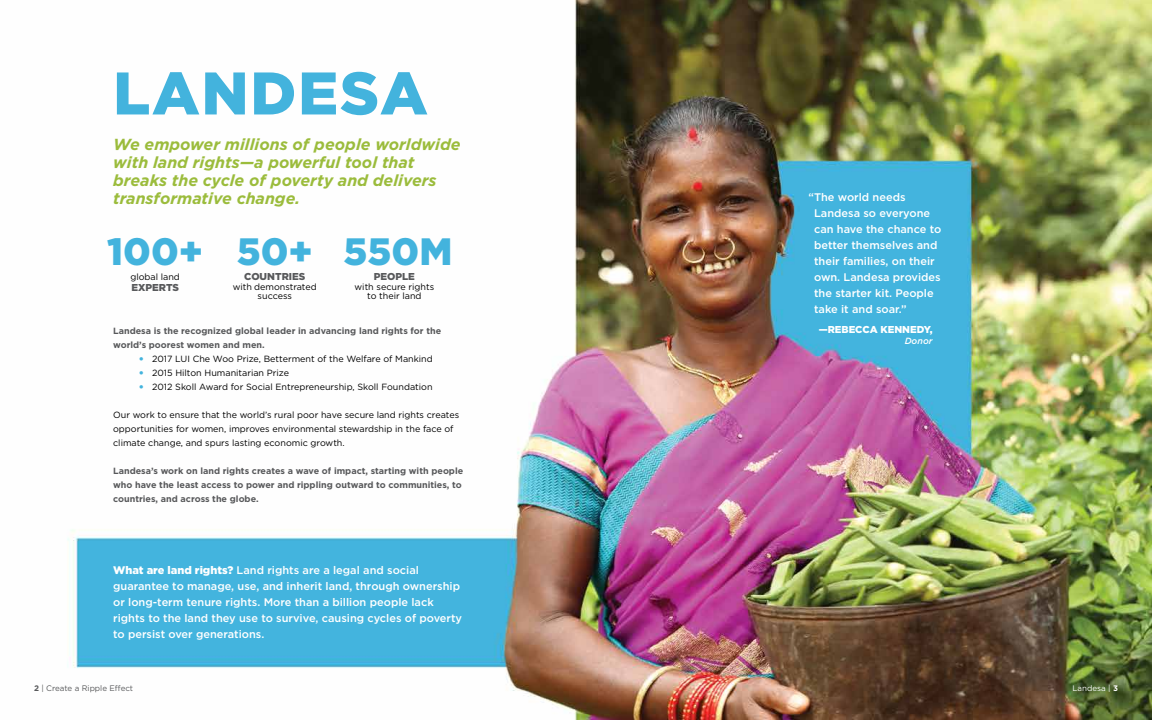
<style>
.page{position:relative;width:1152px;height:720px;background:#fff}
.page>*{position:absolute;margin:0;border:0;box-sizing:border-box;transform-origin:0 0}
.t1{font:900 60px "Gotham";letter-spacing:.03em;color:#43b3dd}
.t2{font:900 38.1px "Gotham";color:#43b3dd}
.t3{font:italic 700 16px/18px "Gotham";color:#9bbc3c}
.t4{font:500 11px/16px "Gotham";color:#fff}
.t5{font:900 10px "Gotham";color:#58595b}
.t6{font:900 10px "Gotham";color:#fff}
.t7{font:9px/9px "Gotham";color:#000;text-align:center}
.t8{font:700 9px/14px "Gotham";color:#58595b}
.t9{font:italic 500 9px "Gotham";color:#fff}
.t10{font:8px "Gotham";color:#58595b}
.t11{font:8px "Gotham";color:#fff}
.s1{font-weight:900;color:#43b3dd}
.s2{font-weight:900}
.s3{font-weight:700}
</style>
<div class="page">
<img style="left:67px;top:0;width:1085px;height:720px">
<h1 class="t1" style="left:113px;top:66px;width:316px">LANDESA</h1>
<h3 class="t3" style="left:113px;top:137px;width:349px">We empower millions of people worldwide with land rights—a powerful tool that breaks the cycle of poverty and delivers transformative change.</h3>
<h2 class="t2" style="left:107px;top:234px;width:98px">100+</h2>
<p class="t5" style="left:131px;top:283px;width:49px">EXPERTS</p>
<h2 class="t2" style="left:344px;top:234px;width:110px">550M</h2>
<p class="t5" style="left:374px;top:272px;width:43px">PEOPLE</p>
<p class="t7" style="left:355px;top:283px;width:81px">with secure rights to their land</p>
<p class="t8" style="left:113px;top:324px;width:330px">Landesa is the recognized global leader in advancing land rights for the world’s poorest women and men.</p>
<p class="t7" style="left:139px;top:355px;width:295px"><span class="s1">•</span> 2017 LUI Che Woo Prize, Betterment of the Welfare of Mankind</p>
<p class="t7" style="left:139px;top:369px;width:151px"><span class="s1">•</span> 2015 Hilton Humanitarian Prize</p>
<p class="t7" style="left:139px;top:383px;width:295px"><span class="s1">•</span> 2012 Skoll Award for Social Entrepreneurship, Skoll Foundation</p>
<p class="t7" style="left:113px;top:408px;width:348px;line-height:14px;text-align:left">Our work to ensure that the world’s rural poor have secure land rights creates opportunities for women, improves environmental stewardship in the face of climate change, and spurs lasting economic growth.</p>
<p class="t8" style="left:113px;top:464px;width:352px">Landesa’s work on land rights creates a wave of impact, starting with people who have the least access to power and rippling outward to communities, to countries, and across the globe.</p>
<h2 class="t2" style="left:237px;top:234px;width:78px">50+</h2>
<p class="t5" style="left:244px;top:272px;width:63px">COUNTRIES</p>
<p class="t7" style="left:233px;top:283px;width:86px">with demonstrated success</p>
<p class="t7" style="left:130px;top:273px;width:51px">global land</p>
<p class="t4" style="left:113px;top:563px;width:351px"><span class="s2">What are land rights?</span> Land rights are a legal and social guarantee to manage, use, and inherit land, through ownership or long-term tenure rights. More than a billion people lack rights to the land they use to survive, causing cycles of poverty to persist over generations.</p>
<p class="t4" style="left:814px;top:190px;width:129px;text-indent:-6px">“ The world needs<br>Landesa so everyone can have the chance to better themselves and their families, on their own. Landesa provides the starter kit. People take it and soar.”</p>
<p class="t6" style="left:819px;top:325px;width:115px">—REBECCA KENNEDY,</p>
<p class="t9" style="left:905px;top:337px;width:29px">Donor</p>
<p class="t10" style="left:34px;top:685px;width:101px"><span class="s3">2</span> | Create a Ripple Effect</p>
<p class="t11" style="left:1073px;top:685px;width:47px">Landesa | <span class="s3">3</span></p>
</div>
